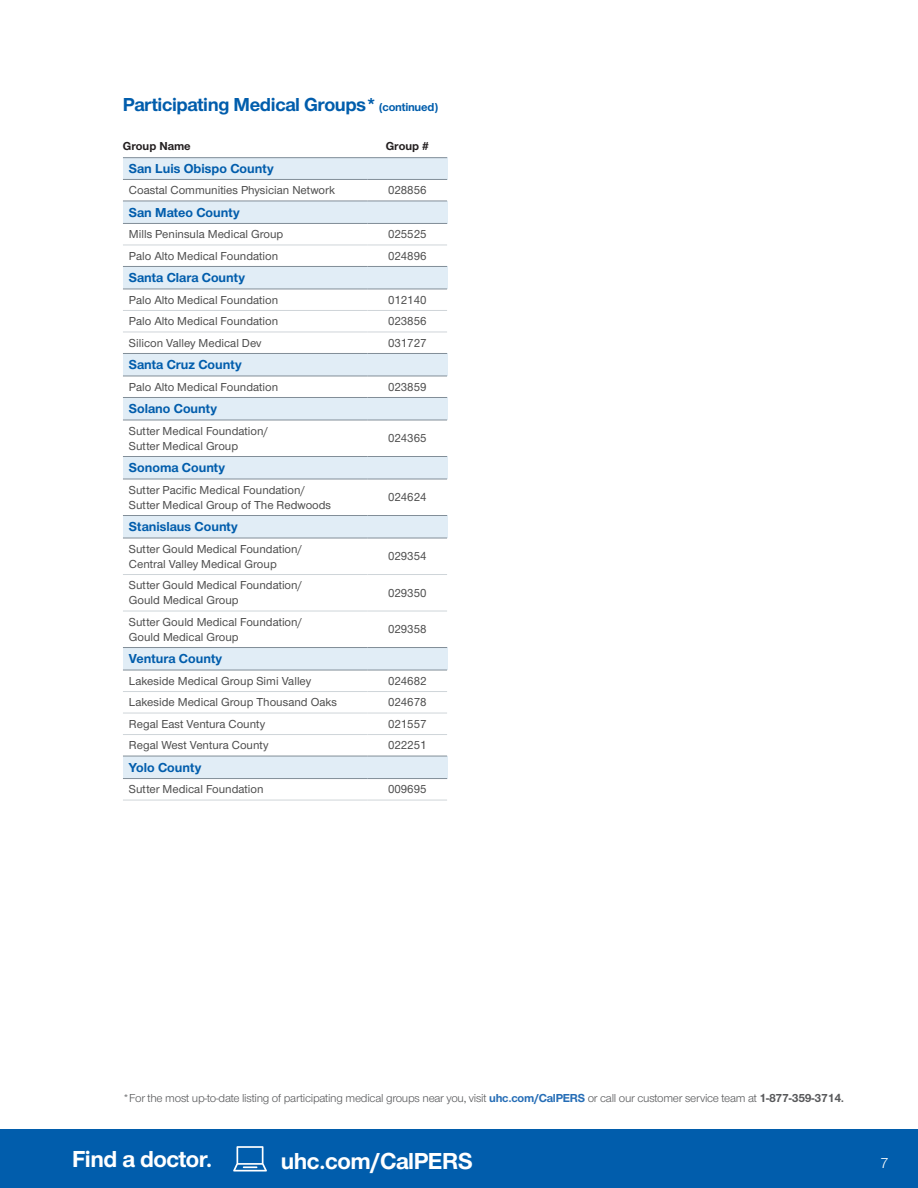
<style>
.page{position:relative;width:918px;height:1188px;background:#fff}
.page>*{position:absolute;margin:0;border:0;box-sizing:border-box;transform-origin:0 0}
.t1{font:700 24px "UHC Sans";letter-spacing:-.02em;color:#fff}
.t2{font:700 19.5px "UHC Sans";letter-spacing:-.02em;color:#015dac}
.t3{font:15px "UHC Sans";color:#fff}
.t4{font:700 13.5px "UHC Sans";color:#015dac}
.t5{font:500 12px/15px "UHC Sans";color:#4c4c4c}
.t6{font:12px "UHC Sans";letter-spacing:-.02em;color:#57585a}
.t7{font:700 12px "UHC Sans";color:#231f20}
.s1{font-size:12px}
.s2{font-weight:700;color:#256db6}
.s3{font-weight:700}
</style>
<div class="page">
<div style="left:123px;top:157px;width:324px;height:22px;background:#e1edf6"></div>
<hr style="left:123px;top:157px;width:324px;height:1px;background:#828e98">
<hr style="left:123px;top:800px;width:245px;height:1px;background:#cfd5d9">
<hr style="left:368px;top:800px;width:79px;height:1px;background:#cfd5d9">
<hr style="left:123px;top:734px;width:245px;height:1px;background:#cfd5d9">
<hr style="left:368px;top:734px;width:79px;height:1px;background:#cfd5d9">
<hr style="left:123px;top:691px;width:245px;height:1px;background:#cfd5d9">
<hr style="left:368px;top:691px;width:79px;height:1px;background:#cfd5d9">
<hr style="left:123px;top:611px;width:245px;height:1px;background:#cfd5d9">
<hr style="left:368px;top:611px;width:79px;height:1px;background:#cfd5d9">
<hr style="left:123px;top:574px;width:245px;height:1px;background:#cfd5d9">
<hr style="left:368px;top:574px;width:79px;height:1px;background:#cfd5d9">
<hr style="left:123px;top:310px;width:245px;height:1px;background:#cfd5d9">
<hr style="left:368px;top:310px;width:79px;height:1px;background:#cfd5d9">
<hr style="left:123px;top:332px;width:245px;height:1px;background:#cfd5d9">
<hr style="left:368px;top:332px;width:79px;height:1px;background:#cfd5d9">
<hr style="left:123px;top:245px;width:245px;height:1px;background:#cfd5d9">
<hr style="left:368px;top:245px;width:79px;height:1px;background:#cfd5d9">
<div style="left:123px;top:756px;width:324px;height:23px;background:#e1edf6"></div>
<hr style="left:123px;top:778px;width:245px;height:1px;background:#828e98">
<hr style="left:368px;top:778px;width:79px;height:1px;background:#828e98">
<hr style="left:123px;top:756px;width:245px;height:1px;background:#828e98">
<hr style="left:368px;top:756px;width:79px;height:1px;background:#828e98">
<div style="left:123px;top:648px;width:324px;height:22px;background:#e1edf6"></div>
<hr style="left:123px;top:670px;width:245px;height:1px;background:#828e98">
<hr style="left:368px;top:670px;width:79px;height:1px;background:#828e98">
<hr style="left:123px;top:647px;width:245px;height:1px;background:#828e98">
<hr style="left:368px;top:647px;width:79px;height:1px;background:#828e98">
<div style="left:123px;top:516px;width:324px;height:22px;background:#e1edf6"></div>
<hr style="left:123px;top:538px;width:245px;height:1px;background:#828e98">
<hr style="left:368px;top:538px;width:79px;height:1px;background:#828e98">
<div style="left:123px;top:457px;width:324px;height:22px;background:#e1edf6"></div>
<hr style="left:123px;top:479px;width:245px;height:1px;background:#828e98">
<hr style="left:368px;top:479px;width:79px;height:1px;background:#828e98">
<hr style="left:123px;top:456px;width:245px;height:1px;background:#828e98">
<hr style="left:368px;top:456px;width:79px;height:1px;background:#828e98">
<div style="left:123px;top:397px;width:324px;height:23px;background:#e1edf6"></div>
<hr style="left:123px;top:420px;width:245px;height:1px;background:#828e98">
<hr style="left:368px;top:420px;width:79px;height:1px;background:#828e98">
<hr style="left:123px;top:397px;width:245px;height:1px;background:#828e98">
<hr style="left:368px;top:397px;width:79px;height:1px;background:#828e98">
<div style="left:123px;top:353px;width:324px;height:23px;background:#e1edf6"></div>
<hr style="left:123px;top:376px;width:245px;height:1px;background:#828e98">
<hr style="left:368px;top:376px;width:79px;height:1px;background:#828e98">
<hr style="left:123px;top:353px;width:245px;height:1px;background:#828e98">
<hr style="left:368px;top:353px;width:79px;height:1px;background:#828e98">
<div style="left:123px;top:266px;width:324px;height:23px;background:#e1edf6"></div>
<hr style="left:123px;top:289px;width:245px;height:1px;background:#828e98">
<hr style="left:368px;top:289px;width:79px;height:1px;background:#828e98">
<hr style="left:123px;top:266px;width:245px;height:1px;background:#828e98">
<hr style="left:368px;top:266px;width:79px;height:1px;background:#828e98">
<div style="left:123px;top:201px;width:324px;height:22px;background:#e1edf6"></div>
<hr style="left:123px;top:223px;width:245px;height:1px;background:#828e98">
<hr style="left:368px;top:223px;width:79px;height:1px;background:#828e98">
<hr style="left:123px;top:179px;width:245px;height:1px;background:#828e98">
<hr style="left:368px;top:179px;width:79px;height:1px;background:#828e98">
<hr style="left:123px;top:201px;width:245px;height:1px;background:#828e98">
<hr style="left:368px;top:201px;width:79px;height:1px;background:#828e98">
<hr style="left:123px;top:515px;width:245px;height:1px;background:#828e98">
<hr style="left:368px;top:515px;width:79px;height:1px;background:#828e98">
<hr style="left:123px;top:713px;width:245px;height:1px;background:#cfd5d9">
<hr style="left:368px;top:713px;width:79px;height:1px;background:#cfd5d9">
<div style="left:0;top:1130px;width:918px;height:58px;background:#015dac"></div>
<svg style="left:233px;top:1146px;width:34px;height:26px"></svg>
<h2 class="t2" style="left:123px;top:92px;width:317px">Participating Medical Groups* <span class="s1">(continued)</span></h2>
<p class="t7" style="left:123px;top:138px;width:69px">Group Name</p>
<p class="t7" style="left:386px;top:138px;width:45px">Group #</p>
<p class="t4" style="left:129px;top:159px;width:146px">San Luis Obispo County</p>
<p class="t5" style="left:129px;top:182px;width:208px">Coastal Communities Physician Network</p>
<p class="t5" style="left:388px;top:182px;width:40px">028856</p>
<p class="t4" style="left:129px;top:203px;width:112px">San Mateo County</p>
<p class="t5" style="left:129px;top:226px;width:156px">Mills Peninsula Medical Group</p>
<p class="t5" style="left:388px;top:226px;width:40px">025525</p>
<p class="t5" style="left:129px;top:248px;width:151px">Palo Alto Medical Foundation</p>
<p class="t5" style="left:388px;top:248px;width:40px">024896</p>
<p class="t4" style="left:129px;top:269px;width:118px">Santa Clara County</p>
<p class="t5" style="left:129px;top:292px;width:151px">Palo Alto Medical Foundation</p>
<p class="t5" style="left:388px;top:292px;width:40px">012140</p>
<p class="t5" style="left:129px;top:313px;width:151px">Palo Alto Medical Foundation</p>
<p class="t5" style="left:388px;top:313px;width:40px">023856</p>
<p class="t5" style="left:129px;top:335px;width:134px">Silicon Valley Medical Dev</p>
<p class="t5" style="left:388px;top:335px;width:40px">031727</p>
<p class="t4" style="left:129px;top:356px;width:114px">Santa Cruz County</p>
<p class="t5" style="left:129px;top:379px;width:151px">Palo Alto Medical Foundation</p>
<p class="t5" style="left:388px;top:379px;width:40px">023859</p>
<p class="t4" style="left:129px;top:400px;width:90px">Solano County</p>
<p class="t5" style="left:129px;top:423px;width:141px">Sutter Medical Foundation/<br>Sutter Medical Group</p>
<p class="t5" style="left:388px;top:430px;width:40px">024365</p>
<p class="t4" style="left:129px;top:459px;width:98px">Sonoma County</p>
<p class="t5" style="left:129px;top:482px;width:204px">Sutter Pacific Medical Foundation/<br>Sutter Medical Group of The Redwoods</p>
<p class="t5" style="left:388px;top:489px;width:40px">024624</p>
<p class="t4" style="left:129px;top:518px;width:110px">Stanislaus County</p>
<p class="t5" style="left:129px;top:541px;width:175px">Sutter Gould Medical Foundation/<br>Central Valley Medical Group</p>
<p class="t5" style="left:388px;top:548px;width:40px">029354</p>
<p class="t5" style="left:129px;top:577px;width:175px">Sutter Gould Medical Foundation/<br>Gould Medical Group</p>
<p class="t5" style="left:388px;top:585px;width:40px">029350</p>
<p class="t5" style="left:129px;top:614px;width:175px">Sutter Gould Medical Foundation/<br>Gould Medical Group</p>
<p class="t5" style="left:388px;top:621px;width:40px">029358</p>
<p class="t4" style="left:129px;top:650px;width:95px">Ventura County</p>
<p class="t5" style="left:129px;top:673px;width:184px">Lakeside Medical Group Simi Valley</p>
<p class="t5" style="left:388px;top:673px;width:40px">024682</p>
<p class="t5" style="left:129px;top:694px;width:209px">Lakeside Medical Group Thousand Oaks</p>
<p class="t5" style="left:388px;top:694px;width:40px">024678</p>
<p class="t5" style="left:129px;top:716px;width:138px">Regal East Ventura County</p>
<p class="t5" style="left:388px;top:716px;width:40px">021557</p>
<p class="t5" style="left:129px;top:737px;width:141px">Regal West Ventura County</p>
<p class="t5" style="left:388px;top:737px;width:40px">022251</p>
<p class="t4" style="left:129px;top:758px;width:74px">Yolo County</p>
<p class="t5" style="left:129px;top:781px;width:136px">Sutter Medical Foundation</p>
<p class="t5" style="left:388px;top:781px;width:40px">009695</p>
<p class="t6" style="left:123px;top:1090px;width:723px">*For the most up-to-date listing of participating medical groups near you, visit <span class="s2">uhc.com/CalPERS</span> or call our customer service team at <span class="s3">1-877-359-3714.</span></p>
<h1 class="t1" style="left:72px;top:1143px;width:142px">Find a doctor.</h1>
<h1 class="t1" style="left:281px;top:1145px;width:194px">uhc.com/CalPERS</h1>
<p class="t3" style="left:880px;top:1153px;width:10px">7</p>
</div>
